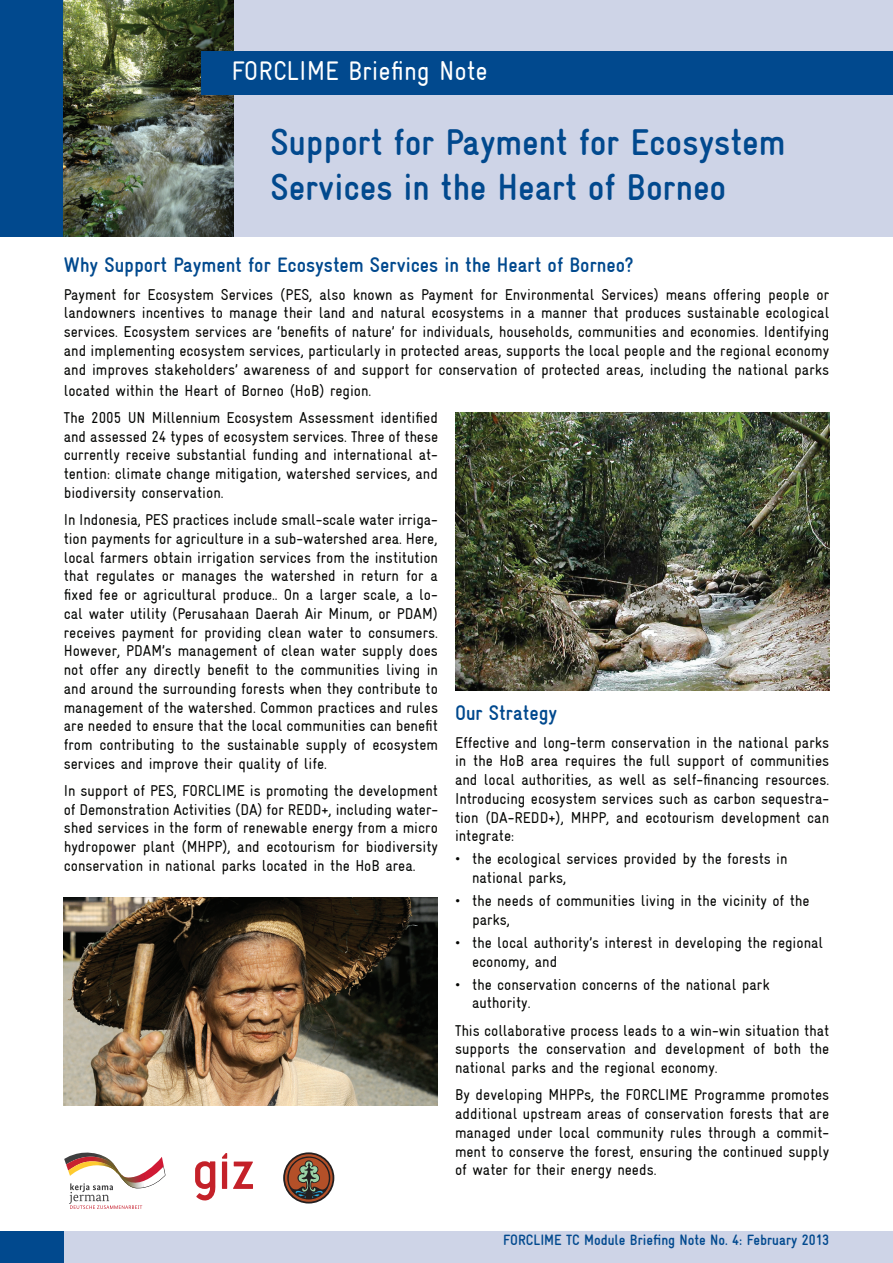
<style>
.page{position:relative;width:893px;height:1263px;background:#fff}
.page>*{position:absolute;margin:0;border:0;box-sizing:border-box;transform-origin:0 0}
.t1{font:700 condensed 37.5px/45px "Gravur";color:#01498e}
.t2{font:condensed 27px "Gravur";color:#fff}
.t3{font:700 condensed 21px "Gravur";color:#01498e}
.t4{font:condensed 15.75px/18.8px "Gravur";color:#040503;text-align:justify}
.t5{font:700 condensed 15px "Gravur";color:#01498e}
</style>
<div class="page">
<div style="left:0;top:1231px;width:893px;height:32px;background:#ced4e7"></div>
<div style="left:0;top:0;width:893px;height:236px;background:#ced4e7"></div>
<div style="left:0;top:0;width:64px;height:236px;background:#01498e"></div>
<img style="left:64px;top:0;width:170px;height:236px">
<div style="left:201px;top:51px;width:692px;height:44px;background:#01498e"></div>
<div style="left:0;top:1231px;width:64px;height:32px;background:#01498e"></div>
<img style="left:455px;top:412px;width:374px;height:278px">
<img style="left:64px;top:897px;width:374px;height:209px">
<svg style="left:195px;top:1161px;width:20px;height:40px"></svg>
<svg style="left:233px;top:1161px;width:20px;height:28px"></svg>
<svg style="left:222px;top:1153px;width:5px;height:36px"></svg>
<svg style="left:283px;top:1152px;width:51px;height:51px"></svg>
<svg style="left:64px;top:1152px;width:102px;height:57px"></svg>
<h2 class="t2" style="left:231px;top:56px;width:258px">FORCLIME Briefing Note</h2>
<h1 class="t1" style="left:270px;top:119px;width:516px">Support for Payment for Ecosystem<br>Services in the Heart of Borneo</h1>
<h3 class="t3" style="left:64px;top:253px;width:571px">Why Support Payment for Ecosystem Services in the Heart of Borneo?</h3>
<p class="t4" style="left:64px;top:285px;width:767px">Payment for Ecosystem Services (PES, also known as Payment for Environmental Services) means offering people or landowners incentives to manage their land and natural ecosystems in a manner that produces sustainable ecological services. Ecosystem services are ‘benefits of nature’ for individuals, households, communities and economies. Identifying and implementing ecosystem services, particularly in protected areas, supports the local people and the regional economy and improves stakeholders’ awareness of and support for conservation of protected areas, including the national parks</p>
<p class="t4" style="left:64px;top:376px;width:376px;line-height:27.3px">located within the Heart of Borneo (HoB) region.<br>The 2005 UN Millennium Ecosystem Assessment identified</p>
<p class="t4" style="left:64px;top:427px;width:376px">and assessed 24 types of ecosystem services. Three of these currently receive substantial funding and international at&shy;tention: climate change mitigation, watershed services, and biodiversity conservation.</p>
<p class="t4" style="left:64px;top:510px;width:376px">In Indonesia, PES practices include small-scale water irriga&shy;tion payments for agriculture in a sub-watershed area. Here, local farmers obtain irrigation services from the institution that regulates or manages the watershed in return for a fixed fee or agricultural produce.. On a larger scale, a lo&shy;cal water utility (Perusahaan Daerah Air Minum, or PDAM) receives payment for providing clean water to consumers.<br>However, PDAM’s management of clean water supply does not offer any directly benefit to the communities living in and around the surrounding forests when they contribute to management of the watershed. Common practices and rules are needed to ensure that the local communities can benefit from contributing to the sustainable supply of ecosystem services and improve their quality of life.</p>
<p class="t4" style="left:64px;top:781px;width:376px">In support of PES, FORCLIME is promoting the development of Demonstration Activities (DA) for REDD+, including water&shy;shed services in the form of renewable energy from a micro hydropower plant (MHPP), and ecotourism for biodiversity conservation in national parks located in the HoB area.</p>
<h3 class="t3" style="left:455px;top:701px;width:104px">Our Strategy</h3>
<p class="t4" style="left:455px;top:733px;width:376px">Effective and long-term conservation in the national parks in the HoB area requires the full support of communities and local authorities, as well as self-financing resources.<br>Introducing ecosystem services such as carbon sequestra&shy;tion (DA-REDD+), MHPP, and ecotourism development can integrate:</p>
<p class="t4" style="left:472px;top:849px;width:317px;text-indent:-17px">• the ecological services provided by the forests in national parks,</p>
<p class="t4" style="left:472px;top:891px;width:339px;text-indent:-17px">• the needs of communities living in the vicinity of the parks,</p>
<p class="t4" style="left:472px;top:933px;width:353px;text-indent:-17px">• the local authority’s interest in developing the regional economy, and</p>
<p class="t4" style="left:472px;top:975px;width:299px;text-indent:-17px">• the conservation concerns of the national park authority.</p>
<p class="t4" style="left:455px;top:1021px;width:376px">This collaborative process leads to a win-win situation that supports the conservation and development of both the national parks and the regional economy.</p>
<p class="t4" style="left:455px;top:1085px;width:376px">By developing MHPPs, the FORCLIME Programme promotes additional upstream areas of conservation forests that are managed under local community rules through a commit&shy;ment to conserve the forest, ensuring the continued supply of water for their energy needs.</p>
<p class="t5" style="left:503px;top:1231px;width:327px">FORCLIME TC Module Briefing Note No. 4: February 2013</p>
</div>
